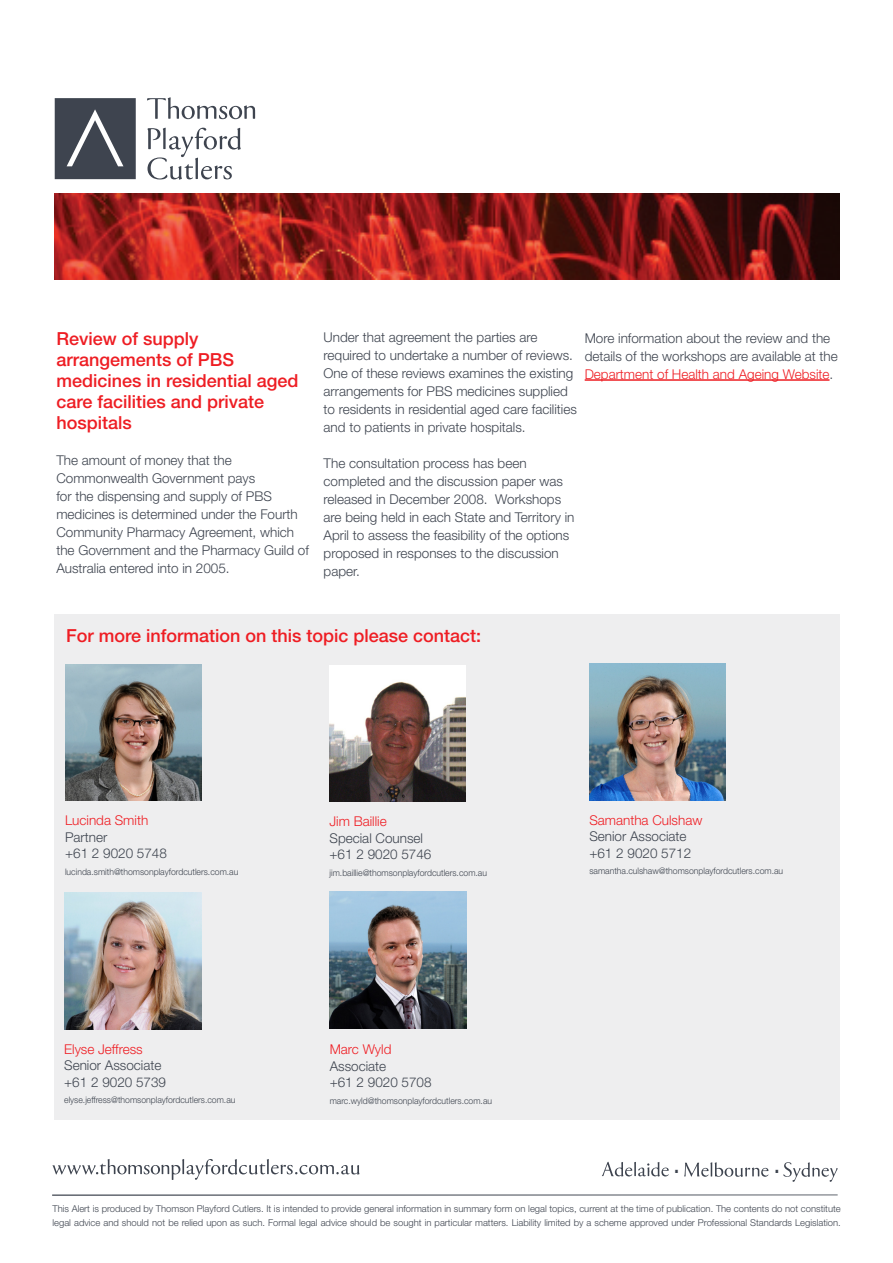
<style>
.page{position:relative;width:893px;height:1263px;background:#fff}
.page>*{position:absolute;margin:0;border:0;box-sizing:border-box;transform-origin:0 0}
.Body_text{font:300 30px "Helvetica Neue LT";color:#3e444f}
.Sub_heading_-_level{font:500 18px/21px "Helvetica Neue LT";color:#ee1d23}
.Body_text-2{font:300 13.5px/18px "Helvetica Neue LT";color:#3e444f}
.Text_under_pics__exc{font:300 13.5px "Helvetica Neue LT";color:#3e444f}
.Name_under_pics_-_fi{font:300 13.5px "Helvetica Neue LT";color:#ee1d23}
.t1{font:300 9.45px/13.5px "Helvetica Neue LT";color:#3e444f}
.Email_under_pics_-_f{font:300 9px "Helvetica Neue LT";color:#3e444f;scale:.96 1}
.s1{color:#ee1d23}
</style>
<div class="page">
<img style="left:55px;top:194px;width:784px;height:86px">
<hr style="left:585px;top:379px;width:244px;height:2px;background:#ee1d23">
<hr style="left:52px;top:1194px;width:786px;height:2px;background:#3e444f">
<svg style="left:52px;top:1159px;width:308px;height:21px"></svg>
<svg style="left:602px;top:1162px;width:67px;height:14px"></svg>
<svg style="left:684px;top:1162px;width:84px;height:15px"></svg>
<svg style="left:783px;top:1162px;width:55px;height:20px"></svg>
<div style="left:55px;top:615px;width:785px;height:505px;background:#eeeeef"></div>
<img style="left:329px;top:665px;width:137px;height:137px">
<img style="left:589px;top:664px;width:137px;height:136px">
<img style="left:65px;top:664px;width:137px;height:137px">
<svg style="left:147px;top:97px;width:108px;height:22px"></svg>
<svg style="left:55px;top:98px;width:81px;height:81px;background:#4f545e"></svg>
<svg style="left:147px;top:127px;width:94px;height:53px"></svg>
<img style="left:65px;top:892px;width:136px;height:137px">
<img style="left:330px;top:892px;width:136px;height:137px">
<p class="Sub_heading_-_level" style="left:56px;top:328px;width:244px">Review of supply arrangements of PBS medicines in residential aged care facilities and private hospitals</p>
<p class="Body_text-2" style="left:56px;top:451px;width:254px">The amount of money that the Commonwealth Government pays<br>for the dispensing and supply of PBS medicines is determined under the Fourth Community Pharmacy Agreement, which the Government and the Pharmacy Guild of Australia entered into in 2005.</p>
<p class="Body_text-2" style="left:324px;top:327px;width:255px">Under that agreement the parties are required to undertake a number of reviews.<br>One of these reviews examines the existing arrangements for PBS medicines supplied to residents in residential aged care facilities and to patients in private hospitals.</p>
<p class="Body_text-2" style="left:324px;top:453px;width:252px">The consultation process has been completed and the discussion paper was released in December 2008. Workshops are being held in each State and Territory in April to assess the feasibility of the options proposed in responses to the discussion paper.</p>
<p class="Body_text-2" style="left:585px;top:329px;width:255px">More information about the review and the details of the workshops are available at the<br><span class="s1">Department of Health and Ageing Website</span>.</p>
<p class="Sub_heading_-_level" style="left:66px;top:625px;width:417px">For more information on this topic please contact:</p>
<p class="Name_under_pics_-_fi" style="left:65px;top:812px;width:85px">Lucinda Smith</p>
<p class="Text_under_pics__exc" style="left:65px;top:829px;width:44px">Partner</p>
<p class="Text_under_pics__exc" style="left:65px;top:845px;width:103px">+61 2 9020 5748</p>
<p class="Email_under_pics_-_f" style="left:65px;top:866px;width:182px">lucinda.smith@thomsonplayfordcutlers.com.au</p>
<p class="Name_under_pics_-_fi" style="left:64px;top:1041px;width:80px">Elyse Jeffress</p>
<p class="Text_under_pics__exc" style="left:64px;top:1057px;width:99px">Senior Associate</p>
<p class="Text_under_pics__exc" style="left:64px;top:1074px;width:103px">+61 2 9020 5739</p>
<p class="Email_under_pics_-_f" style="left:64px;top:1095px;width:180px">elyse.jeffress@thomsonplayfordcutlers.com.au</p>
<p class="Name_under_pics_-_fi" style="left:330px;top:813px;width:59px">Jim Baillie</p>
<p class="Text_under_pics__exc" style="left:330px;top:830px;width:95px">Special Counsel</p>
<p class="Text_under_pics__exc" style="left:330px;top:846px;width:103px">+61 2 9020 5746</p>
<p class="Email_under_pics_-_f" style="left:330px;top:867px;width:166px">jim.baillie@thomsonplayfordcutlers.com.au</p>
<p class="Name_under_pics_-_fi" style="left:330px;top:1041px;width:63px">Marc Wyld</p>
<p class="Text_under_pics__exc" style="left:330px;top:1058px;width:58px">Associate</p>
<p class="Text_under_pics__exc" style="left:330px;top:1074px;width:103px">+61 2 9020 5708</p>
<p class="Email_under_pics_-_f" style="left:330px;top:1095px;width:171px">marc.wyld@thomsonplayfordcutlers.com.au</p>
<p class="Name_under_pics_-_fi" style="left:589px;top:812px;width:115px">Samantha Culshaw</p>
<p class="Text_under_pics__exc" style="left:589px;top:828px;width:99px">Senior Associate</p>
<p class="Text_under_pics__exc" style="left:589px;top:845px;width:103px">+61 2 9020 5712</p>
<p class="Email_under_pics_-_f" style="left:589px;top:866px;width:203px">samantha.culshaw@thomsonplayfordcutlers.com.au</p>
<p class="Body_text" style="left:672px;top:1144px;width:10px">.</p>
<p class="Body_text" style="left:773px;top:1144px;width:10px">.</p>
<p class="t1" style="left:52px;top:1202px;width:790px">This Alert is produced by Thomson Playford Cutlers. It is intended to provide general information in summary form on legal topics, current at the time of publication. The contents do not constitute legal advice and should not be relied upon as such. Formal legal advice should be sought in particular matters. Liability limited by a scheme approved under Professional Standards Legislation.</p>
</div>
